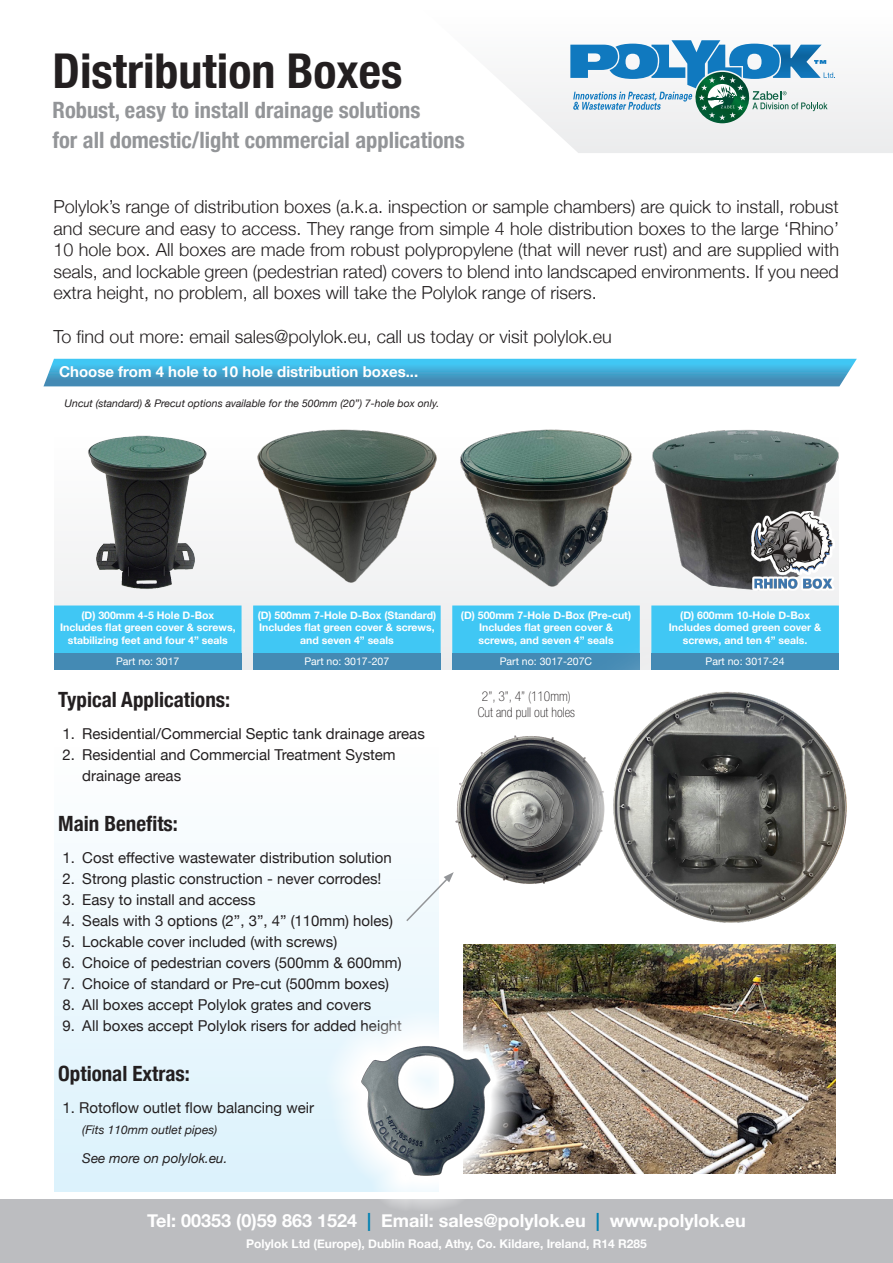
<style>
.page{position:relative;width:893px;height:1263px;background:#fff}
.page>*{position:absolute;margin:0;border:0;box-sizing:border-box;transform-origin:0 0}
.t1{font:700 condensed 48px "Helvetica Neue";color:#231f20}
.t2{font:700 condensed 22.5px "Helvetica Neue";color:#939598}
.t3{font:700 condensed 21px "Helvetica Neue";color:#231f20}
.t4{font:300 18px/21.6px "Helvetica Neue";color:#231f20;text-align:justify}
.t5{font:700 18px "Helvetica Neue";color:#fff}
.t6{font:15px/21px "Helvetica Neue";color:#231f20}
.t7{font:700 15px "Helvetica Neue";color:#fff}
.t8{font:100 condensed 13.5px "Helvetica Neue LT Std";color:#231f20}
.t9{font:italic 13.5px "Helvetica Neue";color:#231f20}
.t10{font:700 12px "Helvetica Neue";color:#fff}
.t11{font:italic 12px "Helvetica Neue";color:#231f20}
.t12{font:700 10.5px/12.6px "Helvetica Neue";color:#fff;text-align:center}
.t13{font:italic 10.5px "Helvetica Neue";color:#231f20}
.t14{font:10.5px "Helvetica Neue";color:#fff}
.s1{color:#0080b1}
</style>
<div class="page">
<div style="left:54px;top:719px;width:385px;height:472px;background:linear-gradient(to bottom,#fff,#dbf1fc)"></div>
<img style="left:463px;top:944px;width:373px;height:230px">
<div style="left:54px;top:421px;width:785px;height:249px;background:#f5f5f6"></div>
<div style="left:54px;top:605px;width:188px;height:65px;background:#40c7f4;border:2px solid #40c7f4"></div>
<div style="left:253px;top:605px;width:188px;height:65px;background:#40c7f4;border:2px solid #40c7f4"></div>
<div style="left:452px;top:605px;width:188px;height:65px;background:#40c7f4;border:2px solid #40c7f4"></div>
<div style="left:54px;top:654px;width:188px;height:16px;background:#448ab4"></div>
<div style="left:253px;top:654px;width:188px;height:16px;background:#448ab4"></div>
<div style="left:452px;top:654px;width:188px;height:16px;background:#448ab4"></div>
<div style="left:0;top:1199px;width:893px;height:64px;background:#bcbdc0"></div>
<svg style="left:503px;top:82px;width:390px;height:71px"></svg>
<svg style="left:570px;top:40px;width:265px;height:83px"></svg>
<svg style="left:44px;top:359px;width:813px;height:27px;background:#45a8d2"></svg>
<img style="left:455px;top:735px;width:83px;height:149px">
<svg style="left:538px;top:617px;width:298px;height:380px"></svg>
<img style="left:597px;top:640px;width:250px;height:333px">
<img style="left:88px;top:435px;width:119px;height:154px">
<img style="left:257px;top:429px;width:180px;height:154px">
<img style="left:460px;top:429px;width:172px;height:158px">
<img style="left:652px;top:430px;width:187px;height:160px">
<div style="left:651px;top:605px;width:188px;height:65px;background:#40c7f4;border:2px solid #40c7f4"></div>
<div style="left:651px;top:654px;width:188px;height:16px;background:#448ab4"></div>
<img style="left:746px;top:504px;width:93px;height:87px">
<svg style="left:405px;top:872px;width:49px;height:51px"></svg>
<img style="left:324px;top:1009px;width:203px;height:198px">
<img style="left:349px;top:1034px;width:157px;height:156px">
<p class="t1" style="left:52px;top:31px;width:351px">Distribution Boxes</p>
<p class="t2" style="left:52px;top:92px;width:369px">Robust, easy to install drainage solutions</p>
<p class="t2" style="left:52px;top:122px;width:414px">for all domestic/light commercial applications</p>
<p class="t4" style="left:54px;top:194px;width:787px">Polylok’s range of distribution boxes (a.k.a. inspection or sample chambers) are quick to install, robust and secure and easy to access. They range from simple 4 hole distribution boxes to the large ‘Rhino’ 10 hole box. All boxes are made from robust polypropylene (that will never rust) and are supplied with seals, and lockable green (pedestrian rated) covers to blend into landscaped environments. If you need extra height, no problem, all boxes will take the Polylok range of risers.</p>
<p class="t4" style="left:54px;top:324px;width:560px">To find out more: email sales@polylok.eu, call us today or visit polylok.eu</p>
<p class="t7" style="left:59px;top:360px;width:361px">Choose from 4 hole to 10 hole distribution boxes...</p>
<p class="t13" style="left:65px;top:396px;width:376px">Uncut (standard) &amp; Precut options available for the 500mm (20”) 7-hole box only.</p>
<p class="t12" style="left:82px;top:609px;width:134px">(D) 300mm 4-5 Hole D-Box</p>
<p class="t12" style="left:60px;top:622px;width:177px">Includes flat green cover &amp; screws, stabilizing feet and four 4” seals</p>
<p class="t12" style="left:258px;top:609px;width:180px">(D) 500mm 7-Hole D-Box (Standard)</p>
<p class="t12" style="left:259px;top:622px;width:177px">Includes flat green cover &amp; screws, and seven 4” seals</p>
<p class="t12" style="left:461px;top:609px;width:172px">(D) 500mm 7-Hole D-Box (Pre-cut)</p>
<p class="t12" style="left:479px;top:622px;width:135px">Includes flat green cover &amp;</p>
<p class="t12" style="left:478px;top:634px;width:137px">screws, and seven 4” seals</p>
<p class="t14" style="left:116px;top:653px;width:65px">Part no: 3017</p>
<p class="t14" style="left:304px;top:653px;width:86px">Part no: 3017-207</p>
<p class="t14" style="left:500px;top:653px;width:94px">Part no: 3017-207C</p>
<p class="t3" style="left:58px;top:682px;width:173px">Typical Applications:</p>
<p class="t6" style="left:62px;top:724px;width:364px">1. Residential/Commercial Septic tank drainage areas</p>
<p class="t6" style="left:82px;top:745px;width:315px;text-indent:-20px">2. Residential and Commercial Treatment System drainage areas</p>
<p class="t3" style="left:58px;top:806px;width:121px">Main Benefits:</p>
<p class="t6" style="left:62px;top:848px;width:331px">1. Cost effective wastewater distribution solution</p>
<p class="t6" style="left:62px;top:869px;width:321px">2. Strong plastic construction - never corrodes!</p>
<p class="t6" style="left:62px;top:890px;width:195px">3. Easy to install and access</p>
<p class="t6" style="left:62px;top:911px;width:332px">4. Seals with 3 options (2”, 3”, 4” (110mm) holes)</p>
<p class="t6" style="left:62px;top:932px;width:276px">5. Lockable cover included (with screws)</p>
<p class="t6" style="left:62px;top:953px;width:341px">6. Choice of pedestrian covers (500mm &amp; 600mm)</p>
<p class="t6" style="left:62px;top:974px;width:328px">7. Choice of standard or Pre-cut (500mm boxes)</p>
<p class="t6" style="left:62px;top:995px;width:310px">8. All boxes accept Polylok grates and covers</p>
<p class="t6" style="left:62px;top:1016px;width:341px">9. All boxes accept Polylok risers for added height</p>
<p class="t3" style="left:58px;top:1056px;width:133px">Optional Extras:</p>
<p class="t6" style="left:62px;top:1098px;width:253px">1. Rotoflow outlet flow balancing weir</p>
<p class="t11" style="left:82px;top:1121px;width:137px">(Fits 110mm outlet pipes)</p>
<p class="t9" style="left:82px;top:1148px;width:147px">See more on polylok.eu.</p>
<p class="t8" style="left:482px;top:689px;width:91px">2”, 3”, 4” (110mm)</p>
<p class="t8" style="left:478px;top:705px;width:99px">Cut and pull out holes</p>
<p class="t12" style="left:680px;top:609px;width:131px">(D) 600mm 10-Hole D-Box</p>
<p class="t12" style="left:669px;top:622px;width:154px">Includes domed green cover &amp;</p>
<p class="t12" style="left:683px;top:634px;width:126px">screws, and ten 4” seals.</p>
<p class="t14" style="left:706px;top:653px;width:80px">Part no: 3017-24</p>
<p class="t5" style="left:147px;top:1207px;width:600px">Tel: 00353 (0)59 863 1524 <span class="s1">|</span> Email: sales@polylok.eu <span class="s1">|</span> www.polylok.eu</p>
<p class="t10" style="left:246px;top:1234px;width:402px">Polylok Ltd (Europe), Dublin Road, Athy, Co. Kildare, Ireland, R14 R285</p>
</div>
